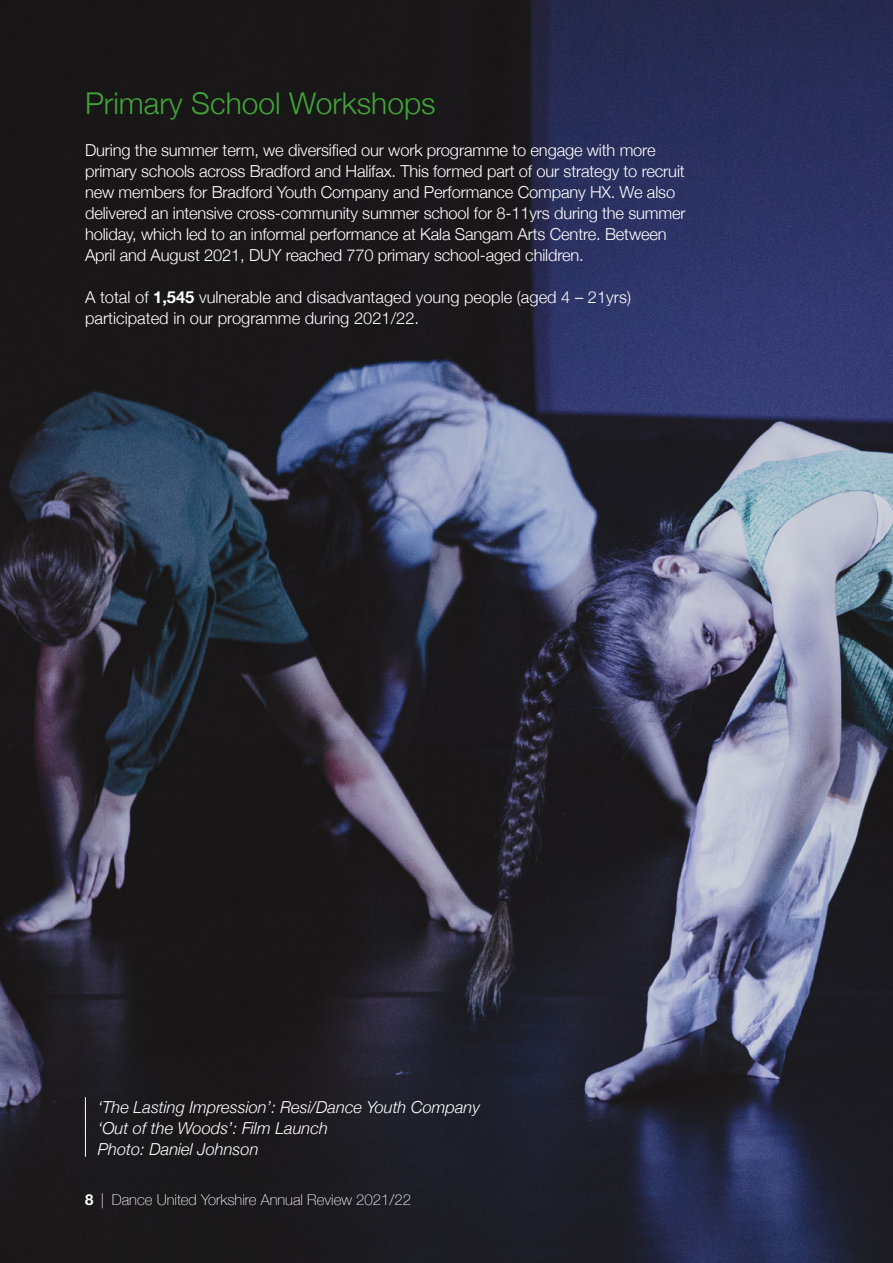
<style>
.page{position:relative;width:893px;height:1263px;background:#fff}
.page>*{position:absolute;margin:0;border:0;box-sizing:border-box;transform-origin:0 0}
.hd2{font:300 30px "Helvetica Neue";color:#3fa535}
.txt{font:300 16.5px/21px "Helvetica Neue";letter-spacing:-.01em;color:#fff}
.quote_name{font:italic 300 16.5px/21px "Helvetica Neue";color:#fff}
.txt-2{font:100 15px "Helvetica Neue";color:#fff}
.s1{font-weight:700}
</style>
<div class="page">
<img style="left:0;top:0;width:893px;height:1263px">
<hr style="left:85px;top:1097px;width:1px;height:60px;background:#fff">
<p class="hd2" style="left:85px;top:79px;width:352px">Primary School Workshops</p>
<p class="txt" style="left:85px;top:139px;width:602px">During the summer term, we diversified our work programme to engage with more primary schools across Bradford and Halifax. This formed part of our strategy to recruit new members for Bradford Youth Company and Performance Company HX. We also delivered an intensive cross-community summer school for 8-11yrs during the summer holiday, which led to an informal performance at Kala Sangam Arts Centre. Between April and August 2021, DUY reached 770 primary school-aged children.</p>
<p class="txt" style="left:85px;top:286px;width:547px">A total of <span class="s1">1,545</span> vulnerable and disadvantaged young people (aged 4 – 21yrs) participated in our programme during 2021/22.</p>
<p class="quote_name" style="left:98px;top:1095px;width:384px">‘The Lasting Impression’: Resi/Dance Youth Company ‘Out of the Woods’: Film Launch<br>Photo: Daniel Johnson</p>
<p class="txt-2" style="left:85px;top:1188px;width:328px"><span class="s1">8</span> | Dance United Yorkshire Annual Review 2021/22</p>
</div>
